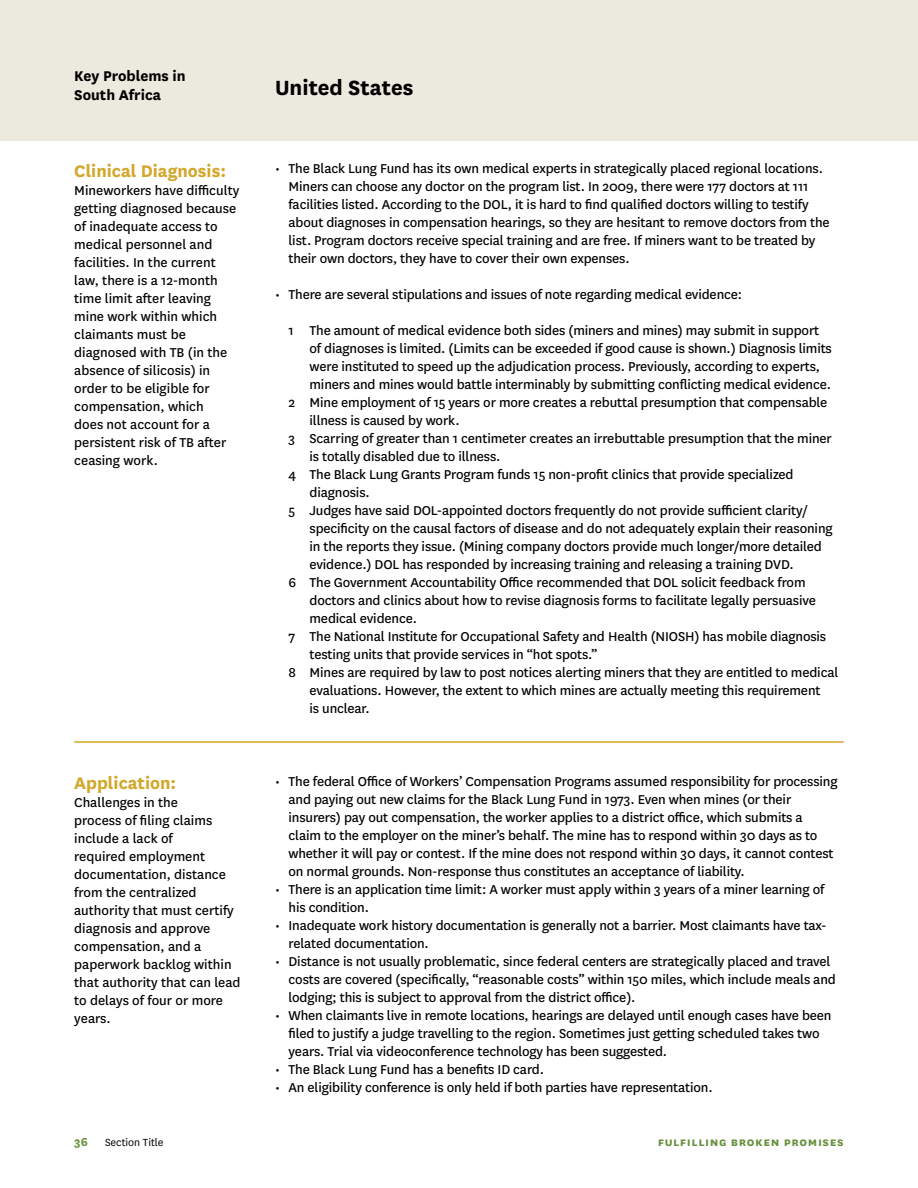
<style>
.page{position:relative;width:918px;height:1188px;background:#fff}
.page>*{position:absolute;margin:0;border:0;box-sizing:border-box;transform-origin:0 0}
.t1{font:700 24px "National";color:#000}
.t2{font:700 19.5px "National";color:#d3a72b}
.t3{font:700 16.5px/19px "National";color:#000}
.t4{font:15px/18px "National";letter-spacing:-.01em;color:#000}
.t5{font:700 13.5px "National";letter-spacing:.045em;color:#67903c}
.t6{font:12px "National";color:#000}
</style>
<div class="page">
<div style="left:0;top:0;width:918px;height:140px;background:#eceadf"></div>
<hr style="left:74px;top:741px;width:770px;height:2px;background:#d3a72b">
<p class="t3" style="left:74px;top:66px;width:113px">Key Problems in<br>South Africa</p>
<h1 class="t1" style="left:275px;top:71px;width:140px">United States</h1>
<h2 class="t2" style="left:74px;top:157px;width:153px">Clinical Diagnosis:</h2>
<p class="t4" style="left:74px;top:180px;width:167px">Mineworkers have difficulty getting diagnosed because of inadequate access to medical personnel and facilities. In the current law, there is a 12-month time limit after leaving mine work within which claimants must be diagnosed with TB (in the absence of silicosis) in order to be eligible for compensation, which<br>does not account for a persistent risk of TB after ceasing work.</p>
<h2 class="t2" style="left:74px;top:770px;width:104px">Application:</h2>
<p class="t4" style="left:74px;top:793px;width:168px">Challenges in the<br>process of filing claims include a lack of<br>required employment documentation, distance from the centralized authority that must certify diagnosis and approve compensation, and a paperwork backlog within that authority that can lead to delays of four or more years.</p>
<p class="t4" style="left:289px;top:159px;width:543px;text-indent:-14px">• The Black Lung Fund has its own medical experts in strategically placed regional locations.<br>Miners can choose any doctor on the program list. In 2009, there were 177 doctors at 111 facilities listed. According to the DOL, it is hard to find qualified doctors willing to testify about diagnoses in compensation hearings, so they are hesitant to remove doctors from the list. Program doctors receive special training and are free. If miners want to be treated by their own doctors, they have to cover their own expenses.</p>
<p class="t4" style="left:275px;top:285px;width:469px">• There are several stipulations and issues of note regarding medical evidence:</p>
<p class="t4" style="left:289px;top:321px;width:532px">1 The amount of medical evidence both sides (miners and mines) may submit in support</p>
<p class="t4" style="left:310px;top:339px;width:524px">of diagnoses is limited. (Limits can be exceeded if good cause is shown.) Diagnosis limits</p>
<p class="t4" style="left:310px;top:357px;width:512px">were instituted to speed up the adjudication process. Previously, according to experts,</p>
<p class="t4" style="left:310px;top:375px;width:523px">miners and mines would battle interminably by submitting conflicting medical evidence.</p>
<p class="t4" style="left:289px;top:393px;width:540px">2 Mine employment of 15 years or more creates a rebuttal presumption that compensable</p>
<p class="t4" style="left:310px;top:411px;width:152px">illness is caused by work.</p>
<p class="t4" style="left:289px;top:429px;width:545px">3 Scarring of greater than 1 centimeter creates an irrebuttable presumption that the miner</p>
<p class="t4" style="left:310px;top:447px;width:192px">is totally disabled due to illness.</p>
<p class="t4" style="left:289px;top:465px;width:507px">4 The Black Lung Grants Program funds 15 non-profit clinics that provide specialized</p>
<p class="t4" style="left:310px;top:483px;width:62px">diagnosis.</p>
<p class="t4" style="left:289px;top:501px;width:521px">5 Judges have said DOL-appointed doctors frequently do not provide sufficient clarity/</p>
<p class="t4" style="left:310px;top:519px;width:525px">specificity on the causal factors of disease and do not adequately explain their reasoning</p>
<p class="t4" style="left:310px;top:537px;width:514px">in the reports they issue. (Mining company doctors provide much longer/more detailed</p>
<p class="t4" style="left:310px;top:555px;width:486px">evidence.) DOL has responded by increasing training and releasing a training DVD.</p>
<p class="t4" style="left:289px;top:573px;width:519px">6 The Government Accountability Office recommended that DOL solicit feedback from</p>
<p class="t4" style="left:310px;top:591px;width:508px">doctors and clinics about how to revise diagnosis forms to facilitate legally persuasive</p>
<p class="t4" style="left:310px;top:609px;width:109px">medical evidence.</p>
<p class="t4" style="left:289px;top:627px;width:539px">7 The National Institute for Occupational Safety and Health (NIOSH) has mobile diagnosis</p>
<p class="t4" style="left:310px;top:645px;width:290px">testing units that provide services in “hot spots.”</p>
<p class="t4" style="left:289px;top:663px;width:551px">8 Mines are required by law to post notices alerting miners that they are entitled to medical</p>
<p class="t4" style="left:310px;top:681px;width:513px">evaluations. However, the extent to which mines are actually meeting this requirement</p>
<p class="t4" style="left:310px;top:699px;width:62px">is unclear.</p>
<p class="t4" style="left:289px;top:772px;width:551px;text-indent:-13px">• The federal Office of Workers’ Compensation Programs assumed responsibility for processing and paying out new claims for the Black Lung Fund in 1973. Even when mines (or their insurers) pay out compensation, the worker applies to a district office, which submits a claim to the employer on the miner’s behalf. The mine has to respond within 30 days as to whether it will pay or contest. If the mine does not respond within 30 days, it cannot contest on normal grounds. Non-response thus constitutes an acceptance of liability.</p>
<p class="t4" style="left:289px;top:880px;width:537px;text-indent:-14px">• There is an application time limit: A worker must apply within 3 years of a miner learning of his condition.</p>
<p class="t4" style="left:289px;top:916px;width:540px;text-indent:-14px">• Inadequate work history documentation is generally not a barrier. Most claimants have tax&shy;related documentation.</p>
<p class="t4" style="left:289px;top:952px;width:549px;text-indent:-14px">• Distance is not usually problematic, since federal centers are strategically placed and travel costs are covered (specifically, “reasonable costs” within 150 miles, which include meals and lodging; this is subject to approval from the district office).</p>
<p class="t4" style="left:289px;top:1006px;width:544px;text-indent:-14px">• When claimants live in remote locations, hearings are delayed until enough cases have been filed to justify a judge travelling to the region. Sometimes just getting scheduled takes two years. Trial via videoconference technology has been suggested.</p>
<p class="t4" style="left:275px;top:1060px;width:270px">• The Black Lung Fund has a benefits ID card.</p>
<p class="t4" style="left:275px;top:1078px;width:439px">• An eligibility conference is only held if both parties have representation.</p>
<p class="t5" style="left:74px;top:1132px;width:15px">36</p>
<p class="t6" style="left:105px;top:1134px;width:60px">Section Title</p>
<p class="t5" style="left:658px;top:1132px;width:188px">fulfilling broken promises</p>
</div>
